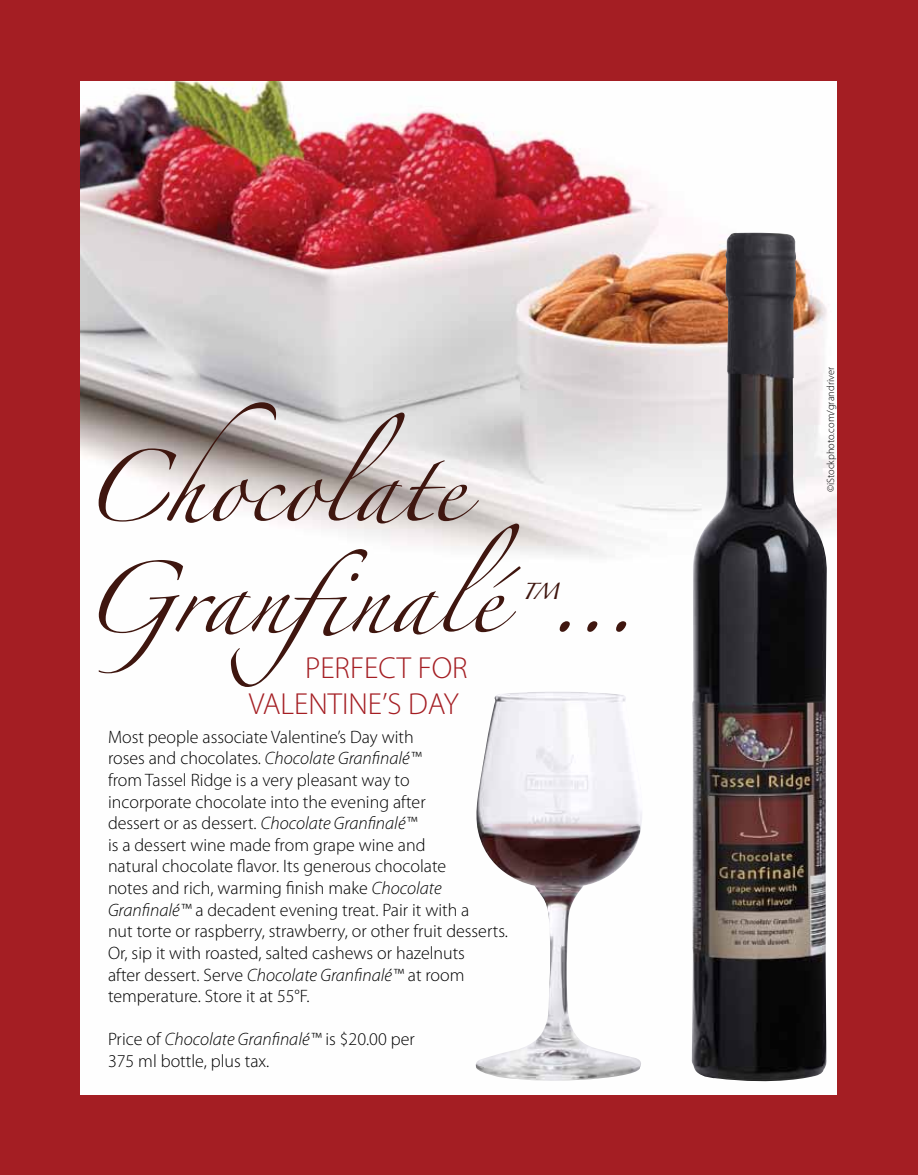
<style>
.page{position:relative;width:918px;height:1175px;background:#fff}
.page>*{position:absolute;margin:0;border:0;box-sizing:border-box;transform-origin:0 0}
.t1{font:64.05px/111px "Zapfino";color:#3f160f}
.t2{font:300 30.45px/36px "Myriad Pro";color:#a41e23;text-align:right}
.t3{font:300 18px/21.6px "Myriad Pro";color:#000}
.t4{font:300 10.5px "Myriad Pro";color:#000}
.s1{font-style:italic}
</style>
<div class="page">
<div style="left:0;top:0;width:918px;height:1174px;background:#a41e23"></div>
<img style="left:81px;top:81px;width:756px;height:1013px">
<img style="left:473px;top:232px;width:355px;height:853px">
<h1 class="t1" style="left:81px;top:442px;width:558px">Chocolate<br>Granfinalé <sup>™</sup>…</h1>
<h2 class="t2" style="left:249px;top:650px;width:220px">PERFECT FOR<br>VALENTINE’S DAY</h2>
<p class="t3" style="left:108px;top:726px;width:402px">Most people associate Valentine’s Day with<br>roses and chocolates. <span class="s1">Chocolate Granfinalé™<br></span>from Tassel Ridge is a very pleasant way to<br>incorporate chocolate into the evening after<br>dessert or as dessert. <span class="s1">Chocolate Granfinalé™<br></span>is a dessert wine made from grape wine and<br>natural chocolate flavor. Its generous chocolate<br>notes and rich, warming finish make <span class="s1">Chocolate Granfinalé™</span> a decadent evening treat. Pair it with a<br>nut torte or raspberry, strawberry, or other fruit desserts.<br>Or, sip it with roasted, salted cashews or hazelnuts<br>after dessert. Serve <span class="s1">Chocolate Granfinalé™</span> at room temperature. Store it at 55°F.</p>
<p class="t3" style="left:108px;top:1028px;width:308px">Price of <span class="s1">Chocolate Granfinalé™</span> is $20.00 per<br>375 ml bottle, plus tax.</p>
<p class="t4" style="left:825px;top:492px;width:127px;rotate:-90deg">©iStockphoto.com/grandriver</p>
</div>
